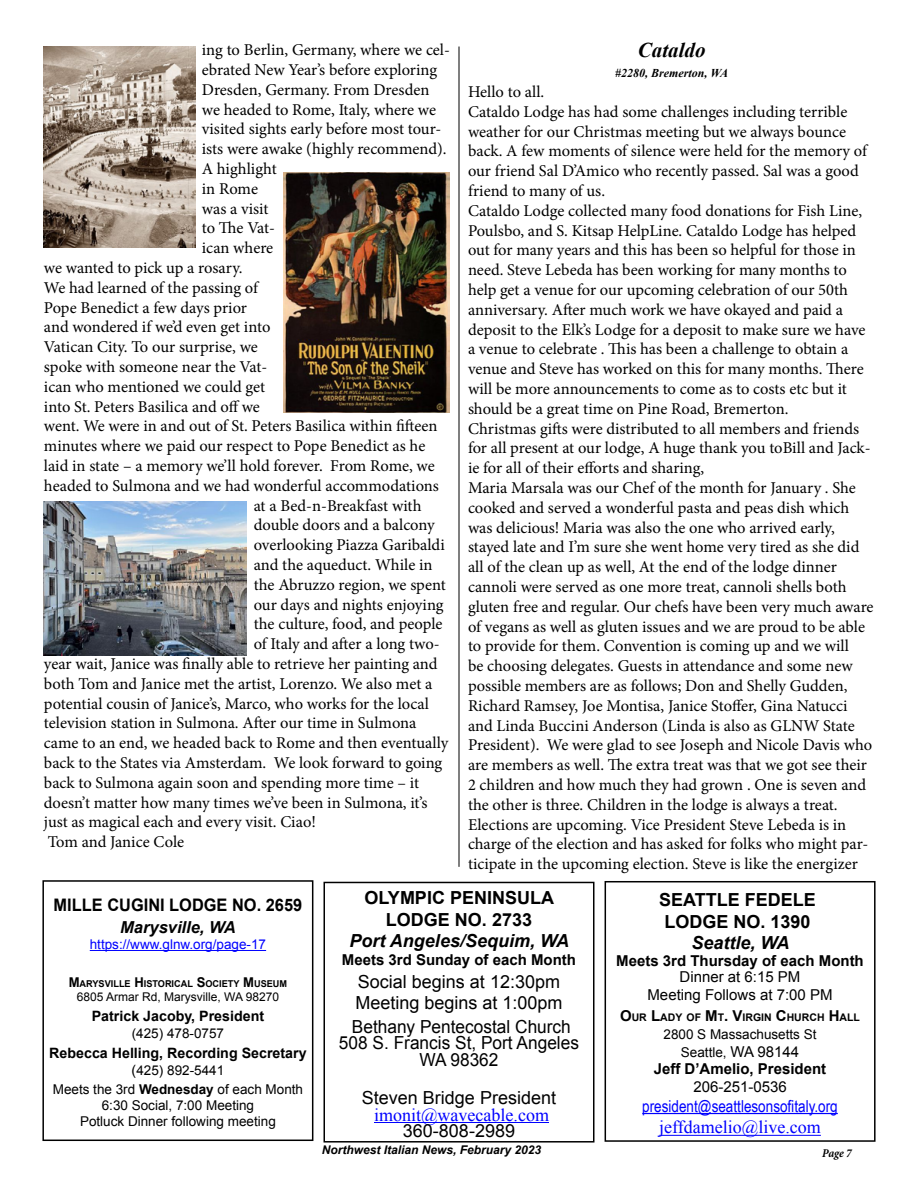
<style>
.page{position:relative;width:918px;height:1188px;background:#fff}
.page>*{position:absolute;margin:0;border:0;box-sizing:border-box;transform-origin:0 0}
.t1{font:italic 700 21px "Times New Roman";color:#000}
.t2{font:18px/21px "Arial";color:#000}
.t3{font:18px/16.5px "Arial";color:#000;text-align:center;scale:.96 1}
.t4{font:700 18px/21.6px "Arial";color:#000;text-align:center}
.t5{font:18px "Times New Roman";color:#00f}
.t6{font:italic 700 18px "Arial";color:#000}
.t7{font:700 17.25px "Arial";color:#000;scale:.95 1}
.t8{font:16.5px/19.8px "Minion Pro";letter-spacing:-.005em;color:#000}
.t9{font:16.5px "Arial Narrow";color:#00f}
.t10{font:italic 700 16.5px "Arial";color:#000}
.t11{font:700 15px "Arial";color:#000}
.t12{font:15px/18px "Arial";color:#000;text-align:center}
.t13{font:700 14.25px "Arial";color:#000}
.t14{font:13.5px/18.9px "Arial";color:#000;text-align:center}
.t15{font:13.5px "Arial";color:#00f}
.t16{font:italic 700 12px "Arial";color:#000}
.t17{font:12px "Arial";color:#000}
.t18{font:italic 700 12px "Times New Roman";color:#000}
.t19{font:italic 700 condensed 12px "Minion Pro";color:#000}
.t20{font:700 10.5px "Arial";color:#000}
.t21{font:700 9.45px "Arial";color:#000}
.s1{font-size:13.5px}
.s2{font-size:14.25px}
.s3{font-weight:700}
.s4{font-size:15px}
</style>
<div class="page">
<hr style="left:90px;top:950px;width:176px;height:1px;background:#00f">
<div style="left:42px;top:880px;width:271px;height:261px;border:2px solid #000"></div>
<hr style="left:374px;top:1122px;width:175px;height:1px;background:#00f">
<div style="left:324px;top:882px;width:270px;height:261px;border:2px solid #000"></div>
<hr style="left:642px;top:1113px;width:196px;height:1px;background:#00f">
<hr style="left:659px;top:1135px;width:162px;height:1px;background:#00f">
<div style="left:605px;top:881px;width:271px;height:261px;border:2px solid #000"></div>
<hr style="left:459px;top:47px;width:1px;height:820px;background:#000">
<img style="left:44px;top:47px;width:151px;height:201px">
<img style="left:284px;top:173px;width:166px;height:240px">
<img style="left:44px;top:502px;width:203px;height:154px">
<p class="t8" style="left:202px;top:40px;width:250px">ing to Berlin, Germany, where we cel-</p>
<p class="t8" style="left:202px;top:60px;width:237px">ebrated New Year’s before exploring</p>
<p class="t8" style="left:202px;top:80px;width:229px">Dresden, Germany. From Dresden</p>
<p class="t8" style="left:202px;top:100px;width:236px">we headed to Rome, Italy, where we</p>
<p class="t8" style="left:202px;top:119px;width:241px">visited sights early before most tour-</p>
<p class="t8" style="left:202px;top:139px;width:246px">ists were awake (highly recommend).</p>
<p class="t8" style="left:202px;top:159px;width:76px">A highlight</p>
<p class="t8" style="left:202px;top:179px;width:58px">in Rome</p>
<p class="t8" style="left:202px;top:199px;width:68px">was a visit</p>
<p class="t8" style="left:202px;top:218px;width:75px">to The Vat-</p>
<p class="t8" style="left:202px;top:238px;width:73px">ican where</p>
<p class="t8" style="left:44px;top:258px;width:200px">we wanted to pick up a rosary.</p>
<p class="t8" style="left:44px;top:278px;width:216px">We had learned of the passing of</p>
<p class="t8" style="left:44px;top:298px;width:205px">Pope Benedict a few days prior</p>
<p class="t8" style="left:44px;top:317px;width:228px">and wondered if we’d even get into</p>
<p class="t8" style="left:44px;top:337px;width:215px">Vatican City. To our surprise, we</p>
<p class="t8" style="left:44px;top:357px;width:225px">spoke with someone near the Vat-</p>
<p class="t8" style="left:44px;top:377px;width:223px">ican who mentioned we could get</p>
<p class="t8" style="left:44px;top:397px;width:218px">into St. Peters Basilica and off we</p>
<p class="t8" style="left:44px;top:416px;width:395px">went. We were in and out of St. Peters Basilica within fifteen</p>
<p class="t8" style="left:44px;top:436px;width:383px">minutes where we paid our respect to Pope Benedict as he</p>
<p class="t8" style="left:44px;top:456px;width:392px">laid in state – a memory we’ll hold forever. From Rome, we</p>
<p class="t8" style="left:44px;top:476px;width:396px">headed to Sulmona and we had wonderful accommodations</p>
<p class="t8" style="left:254px;top:496px;width:169px">at a Bed-n-Breakfast with</p>
<p class="t8" style="left:254px;top:515px;width:183px">double doors and a balcony</p>
<p class="t8" style="left:254px;top:535px;width:193px">overlooking Piazza Garibaldi</p>
<p class="t8" style="left:254px;top:555px;width:180px">and the aqueduct. While in</p>
<p class="t8" style="left:254px;top:575px;width:194px">the Abruzzo region, we spent</p>
<p class="t8" style="left:254px;top:595px;width:191px">our days and nights enjoying</p>
<p class="t8" style="left:254px;top:614px;width:190px">the culture, food, and people</p>
<p class="t8" style="left:254px;top:634px;width:187px">of Italy and after a long two-</p>
<p class="t8" style="left:44px;top:654px;width:395px">year wait, Janice was finally able to retrieve her painting and</p>
<p class="t8" style="left:44px;top:674px;width:390px">both Tom and Janice met the artist, Lorenzo. We also met a</p>
<p class="t8" style="left:44px;top:694px;width:387px">potential cousin of Janice’s, Marco, who works for the local</p>
<p class="t8" style="left:44px;top:713px;width:374px">television station in Sulmona. After our time in Sulmona</p>
<p class="t8" style="left:44px;top:733px;width:406px">came to an end, we headed back to Rome and then eventually</p>
<p class="t8" style="left:44px;top:753px;width:400px">back to the States via Amsterdam. We look forward to going</p>
<p class="t8" style="left:44px;top:773px;width:377px">back to Sulmona again soon and spending more time – it</p>
<p class="t8" style="left:44px;top:793px;width:385px">doesn’t matter how many times we’ve been in Sulmona, it’s</p>
<p class="t8" style="left:44px;top:812px;width:274px">just as magical each and every visit. Ciao!</p>
<p class="t8" style="left:48px;top:832px;width:138px">Tom and Janice Cole</p>
<p class="t1" style="left:638px;top:36px;width:69px">Cataldo</p>
<p class="t18" style="left:615px;top:65px;width:114px">#2280, Bremerton, WA</p>
<p class="t8" style="left:468px;top:82px;width:407px">Hello to all.<br>Cataldo Lodge has had some challenges including terrible weather for our Christmas meeting but we always bounce back. A few moments of silence were held for the memory of our friend Sal D’Amico who recently passed. Sal was a good friend to many of us.<br>Cataldo Lodge collected many food donations for Fish Line, Poulsbo, and S. Kitsap HelpLine. Cataldo Lodge has helped out for many years and this has been so helpful for those in need. Steve Lebeda has been working for many months to help get a venue for our upcoming celebration of our 50th anniversary. After much work we have okayed and paid a deposit to the Elk’s Lodge for a deposit to make sure we have a venue to celebrate . This has been a challenge to obtain a venue and Steve has worked on this for many months. There will be more announcements to come as to costs etc but it should be a great time on Pine Road, Bremerton.<br>Christmas gifts were distributed to all members and friends for all present at our lodge, A huge thank you toBill and Jack&shy;ie for all of their efforts and sharing,<br>Maria Marsala was our Chef of the month for January . She cooked and served a wonderful pasta and peas dish which was delicious! Maria was also the one who arrived early, stayed late and I’m sure she went home very tired as she did all of the clean up as well, At the end of the lodge dinner cannoli were served as one more treat, cannoli shells both gluten free and regular. Our chefs have been very much aware of vegans as well as gluten issues and we are proud to be able to provide for them. Convention is coming up and we will<br>be choosing delegates. Guests in attendance and some new possible members are as follows; Don and Shelly Gudden, Richard Ramsey, Joe Montisa, Janice Stoffer, Gina Natucci and Linda Buccini Anderson (Linda is also as GLNW State President). We were glad to see Joseph and Nicole Davis who are members as well. The extra treat was that we got see their 2 children and how much they had grown . One is seven and the other is three. Children in the lodge is always a treat.<br>Elections are upcoming. Vice President Steve Lebeda is in charge of the election and has asked for folks who might par&shy;ticipate in the upcoming election. Steve is like the energizer</p>
<p class="t7" style="left:54px;top:894px;width:263px">MILLE CUGINI LODGE NO. 2659</p>
<p class="t10" style="left:120px;top:916px;width:117px">Marysville, WA</p>
<p class="t15" style="left:90px;top:935px;width:178px">https://www.glnw.org/page-17</p>
<p class="t21" style="left:69px;top:977px;width:219px"><span class="s1">M</span>ARYSVILLE <span class="s1">H</span> ISTORICAL <span class="s1">S</span>OCIETY <span class="s1">M</span>USEUM</p>
<p class="t17" style="left:77px;top:989px;width:204px">6805 Armar Rd, Marysville, WA 98270</p>
<p class="t13" style="left:92px;top:1007px;width:174px">Patrick Jacoby, President</p>
<p class="t14" style="left:132px;top:1024px;width:94px">(425) 478-0757</p>
<p class="t13" style="left:49px;top:1044px;width:259px">Rebecca Helling, Recording Secretary</p>
<p class="t14" style="left:53px;top:1061px;width:252px"><span class="s2">(</span>425) 892-5441<br>Meets the 3rd <span class="s3">Wednesday</span> of each Month</p>
<p class="t14" style="left:80px;top:1097px;width:197px;line-height:16.2px">6:30 Social, 7:00 Meeting<br>Potluck Dinner following meeting</p>
<p class="t4" style="left:365px;top:888px;width:191px">OLYMPIC PENINSULA<br>LODGE NO. 2733</p>
<p class="t6" style="left:350px;top:929px;width:221px">Port Angeles/Sequim, WA</p>
<p class="t11" style="left:342px;top:950px;width:236px">Meets 3rd Sunday of each Month</p>
<p class="t2" style="left:355px;top:971px;width:209px">Social begins at 12:30pm<br>Meeting begins at 1:00pm</p>
<p class="t3" style="left:339px;top:1019px;width:252px">Bethany Pentecostal Church<br>508 S. Francis St, Port Angeles<br>WA 98362</p>
<p class="t2" style="left:362px;top:1087px;width:196px">Steven Bridge President</p>
<p class="t5" style="left:374px;top:1102px;width:177px">imonit@wavecable.com</p>
<p class="t2" style="left:403px;top:1120px;width:114px">360-808-2989</p>
<p class="t4" style="left:659px;top:890px;width:158px;text-align:left">SEATTLE FEDELE<br>LODGE NO. 1390</p>
<p class="t6" style="left:691px;top:931px;width:100px">Seattle, WA</p>
<p class="t11" style="left:616px;top:951px;width:249px">Meets 3rd Thursday of each Month</p>
<p class="t12" style="left:647px;top:968px;width:187px">Dinner at 6:15 PM<br>Meeting Follows at 7:00 PM</p>
<p class="t20" style="left:620px;top:1011px;width:241px"><span class="s4">O</span>UR <span class="s4">L</span>ADY OF <span class="s4">M</span>T<span class="s4">. V</span>IRGIN <span class="s4">C</span>HURCH <span class="s4">H</span>ALL</p>
<p class="t14" style="left:664px;top:1026px;width:155px;line-height:18px">2800 S Massachusetts St<br>Seattle, <span class="s4">WA 98144</span></p>
<p class="t11" style="left:654px;top:1059px;width:174px">Jeff D’Amelio, President</p>
<p class="t12" style="left:693px;top:1078px;width:95px">206-251-0536</p>
<p class="t9" style="left:642px;top:1094px;width:197px">president@seattlesonsofitaly.org</p>
<p class="t5" style="left:659px;top:1115px;width:163px">jeffdamelio@live.com</p>
<p class="t16" style="left:322px;top:1142px;width:221px">Northwest Italian News, February 2023</p>
<p class="t19" style="left:822px;top:1145px;width:31px">Page 7</p>
</div>
